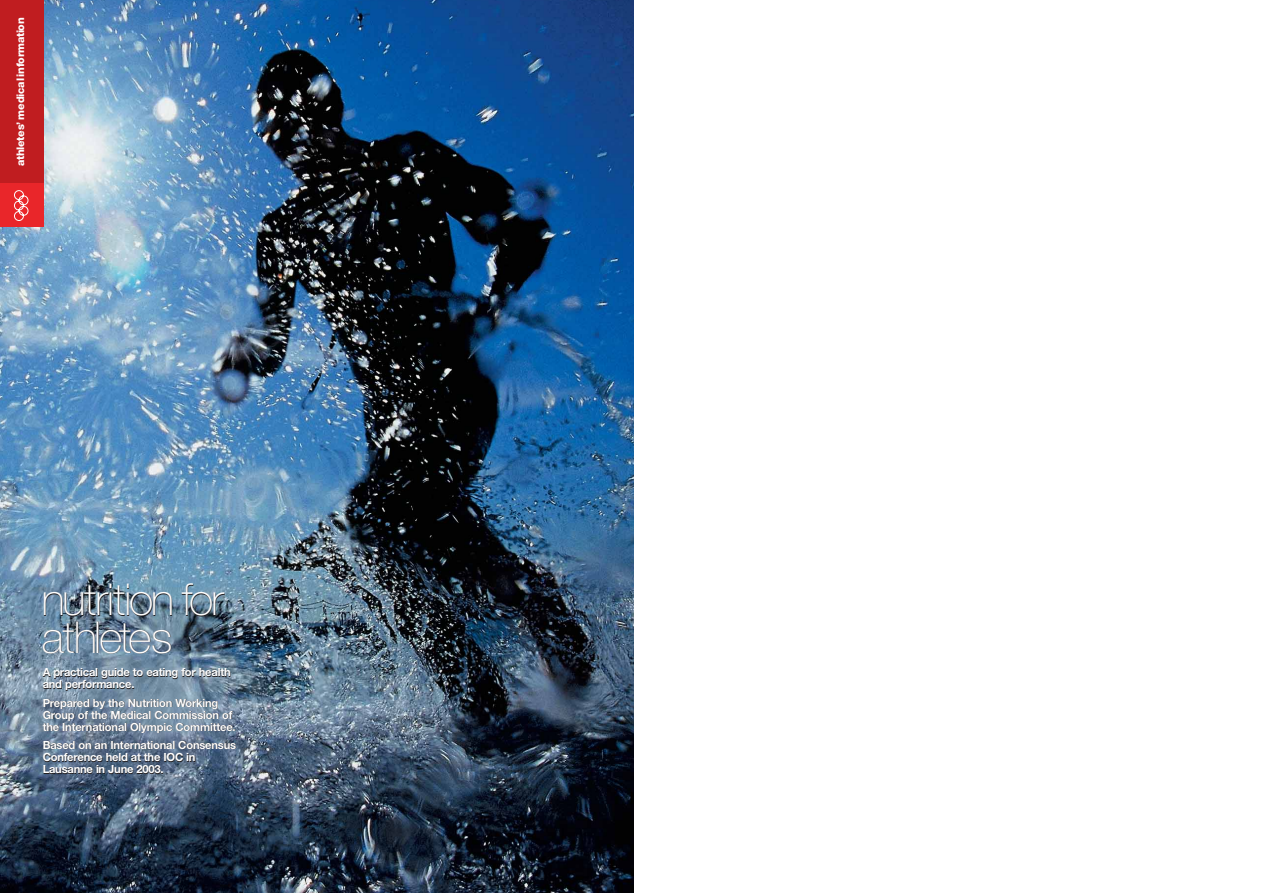
<style>
.page{position:relative;width:1262px;height:893px;background:#fff}
.page>*{position:absolute;margin:0;border:0;box-sizing:border-box;transform-origin:0 0}
.t1{font:100 43.95px/37.2px "Helvetica Neue LT";letter-spacing:-.05em;color:#fff}
.t2{font:700 11.25px/12.1px "Helvetica Neue LT";letter-spacing:-.02em;color:#fff}
.t3{font:800 10.5px "Helvetica Neue LT";letter-spacing:-.025em;color:#fff}
</style>
<div class="page">
<img style="left:0;top:0;width:633px;height:892px">
<div style="left:0;top:0;width:43px;height:183px;background:#c01d20"></div>
<div style="left:0;top:184px;width:43px;height:43px;background:#e9262a"></div>
<svg style="left:14px;top:190px;width:15px;height:31px"></svg>
<p class="t3" style="left:17px;top:166px;width:150px;rotate:-90deg">athletes’ medical information</p>
<h1 class="t1" style="left:41px;top:586px;width:184px">nutrition for athletes</h1>
<p class="t2" style="left:43px;top:667px;width:190px">A practical guide to eating for health and performance.</p>
<p class="t2" style="left:43px;top:697px;width:194px">Prepared by the Nutrition Working<br>Group of the Medical Commission of the International Olympic Committee.</p>
<p class="t2" style="left:43px;top:740px;width:195px">Based on an International Consensus<br>Conference held at the IOC in<br>Lausanne in June 2003.</p>
</div>
